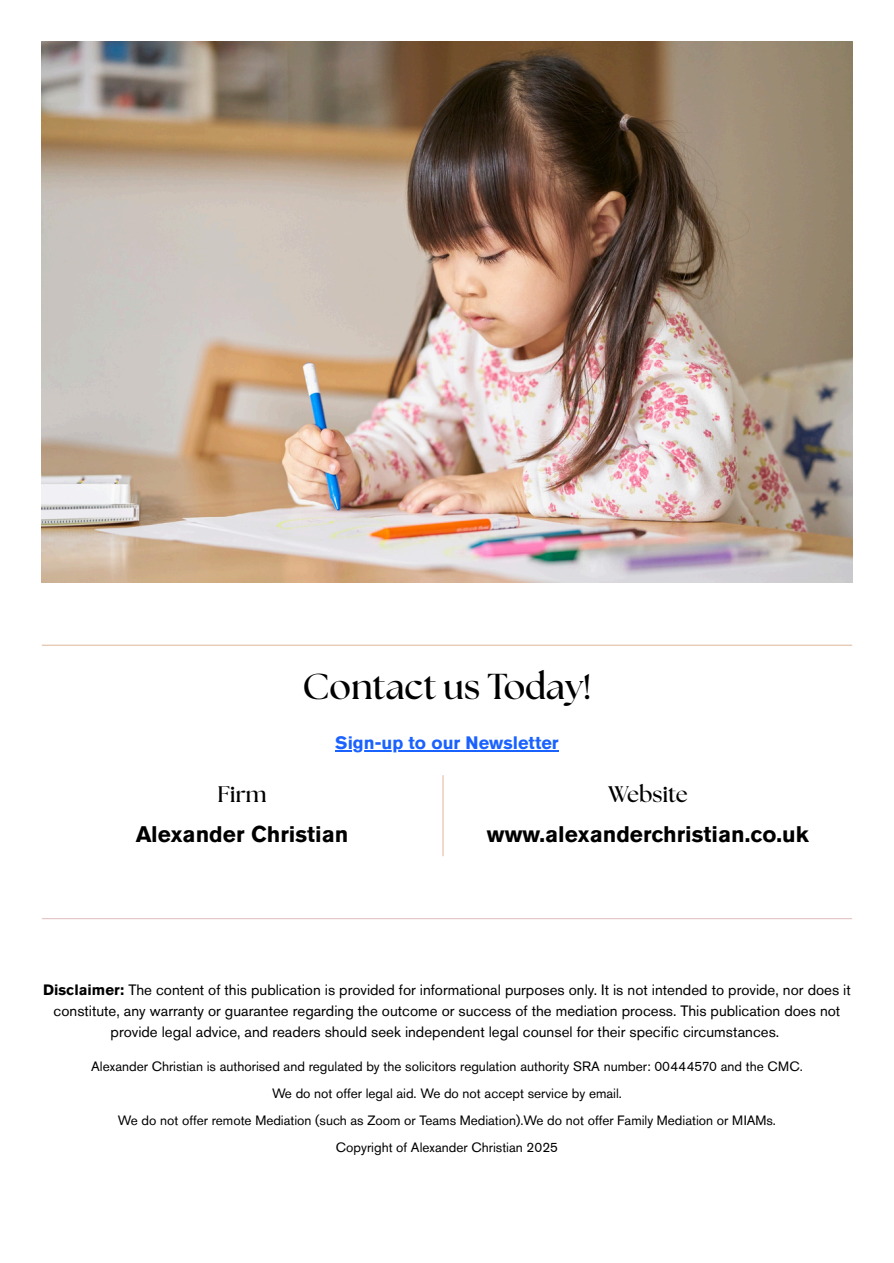
<style>
.page{position:relative;width:894px;height:1263px;background:#fff}
.page>*{position:absolute;margin:0;border:0;box-sizing:border-box;transform-origin:0 0}
.t1{font:700 36px "The Seasons";color:#000}
.t2{font:700 22.5px "Akzidenz Grotesk Pro";color:#000}
.t3{font:700 22.5px "The Seasons";color:#000}
.t4{font:700 18px "Akzidenz Grotesk Pro";color:#1a62ff}
.t5{font:15px/21.3px "Akzidenz Grotesk Pro";color:#000;text-align:center}
.t6{font:13.5px "Akzidenz Grotesk Pro";color:#000}
.s1{font-weight:700}
</style>
<div class="page">
<img style="left:42px;top:42px;width:810px;height:541px">
<hr style="left:42px;top:645px;width:809px;height:1px;background:#e0bea4">
<hr style="left:335px;top:750px;width:223px;height:2px;background:#1a62ff">
<hr style="left:442px;top:775px;width:1px;height:81px;background:#e0bea4">
<hr style="left:42px;top:918px;width:809px;height:1px;background:#e4c2c2">
<h1 class="t1" style="left:302px;top:670px;width:290px">Contact us Today!</h1>
<p class="t4" style="left:335px;top:736px;width:225px">Sign-up to our Newsletter</p>
<p class="t3" style="left:217px;top:784px;width:50px">Firm</p>
<p class="t3" style="left:608px;top:784px;width:81px">Website</p>
<p class="t2" style="left:136px;top:825px;width:214px">Alexander Christian</p>
<p class="t2" style="left:487px;top:825px;width:323px">www.alexanderchristian.co.uk</p>
<p class="t5" style="left:43px;top:980px;width:808px"><span class="s1">Disclaimer:</span> The content of this publication is provided for informational purposes only. It is not intended to provide, nor does it constitute, any warranty or guarantee regarding the outcome or success of the mediation process. This publication does not provide legal advice, and readers should seek independent legal counsel for their specific circumstances.</p>
<p class="t6" style="left:91px;top:1061px;width:713px">Alexander Christian is authorised and regulated by the solicitors regulation authority SRA number: 00444570 and the CMC.</p>
<p class="t6" style="left:272px;top:1088px;width:351px">We do not offer legal aid. We do not accept service by email.</p>
<p class="t6" style="left:118px;top:1115px;width:659px">We do not offer remote Mediation (such as Zoom or Teams Mediation).We do not offer Family Mediation or MIAMs.</p>
<p class="t6" style="left:336px;top:1142px;width:224px">Copyright of Alexander Christian 2025</p>
</div>
